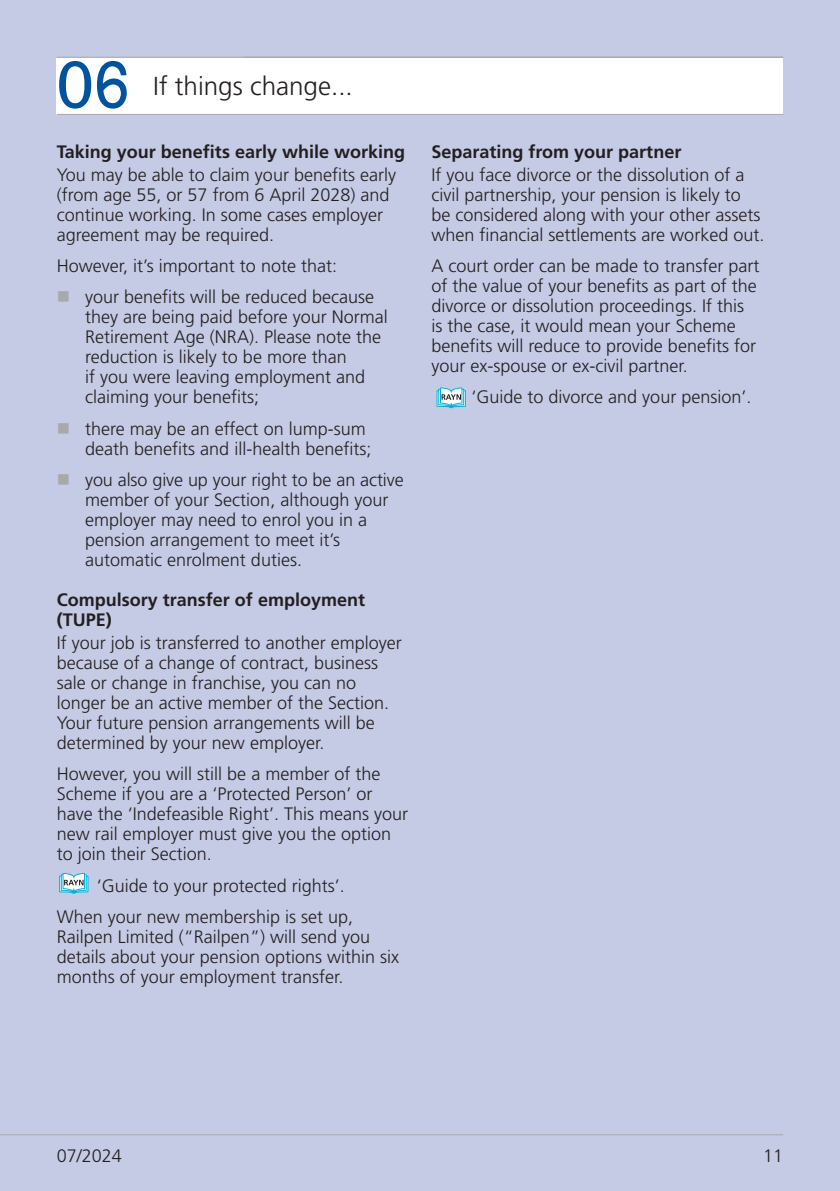
<style>
.page{position:relative;width:840px;height:1191px;background:#fff}
.page>*{position:absolute;margin:0;border:0;box-sizing:border-box;transform-origin:0 0}
.t1{font:26px "Frutiger LT 45 Lt";color:#231f20}
.t2{font:18px/20px "Frutiger LT 45 Lt";color:#231f20}
.t3{font:18px/20px "Frutiger LT 65 Bd";color:#231f20}
.s1{color:#a8a9ad}
</style>
<div class="page">
<div style="left:0;top:0;width:839px;height:1191px;background:#c5cbe5"></div>
<svg style="left:59px;top:873px;width:29px;height:20px"></svg>
<svg style="left:436px;top:387px;width:29px;height:21px"></svg>
<hr style="left:0;top:1134px;width:782px;height:1px;background:#a8a9ad">
<div style="left:57px;top:58px;width:725px;height:56px;background:#fff"></div>
<hr style="left:57px;top:57px;width:725px;height:1px;background:#a8a9ad">
<hr style="left:57px;top:114px;width:725px;height:1px;background:#a8a9ad">
<svg style="left:59px;top:61px;width:68px;height:48px"></svg>
<p class="t1" style="left:153px;top:72px;width:201px">If things change...</p>
<p class="t3" style="left:57px;top:142px;width:350px">Taking your benefits early while working</p>
<p class="t2" style="left:57px;top:165px;width:341px">You may be able to claim your benefits early (from age 55, or 57 from 6 April 2028) and continue working. In some cases employer agreement may be required.</p>
<p class="t2" style="left:57px;top:256px;width:282px">However, it’s important to note that:</p>
<p class="t2" style="left:85px;top:287px;width:304px;text-indent:-28px"><span class="s1">■</span> your benefits will be reduced because they are being paid before your Normal Retirement Age (NRA). Please note the reduction is likely to be more than<br>if you were leaving employment and claiming your benefits;</p>
<p class="t2" style="left:85px;top:419px;width:288px;text-indent:-28px"><span class="s1">■</span> there may be an effect on lump-sum death benefits and ill-health benefits;</p>
<p class="t2" style="left:85px;top:470px;width:320px;text-indent:-28px"><span class="s1">■</span> you also give up your right to be an active member of your Section, although your employer may need to enrol you in a pension arrangement to meet it’s automatic enrolment duties.</p>
<p class="t3" style="left:57px;top:590px;width:310px">Compulsory transfer of employment (TUPE)</p>
<p class="t2" style="left:57px;top:633px;width:346px">If your job is transferred to another employer because of a change of contract, business sale or change in franchise, you can no longer be an active member of the Section.<br>Your future pension arrangements will be determined by your new employer.</p>
<p class="t2" style="left:57px;top:764px;width:353px">However, you will still be a member of the Scheme if you are a ‘Protected Person’ or have the ‘Indefeasible Right’. This means your new rail employer must give you the option to join their Section.</p>
<p class="t2" style="left:97px;top:875px;width:249px">‘Guide to your protected rights’.</p>
<p class="t2" style="left:57px;top:907px;width:344px">When your new membership is set up, Railpen Limited (“Railpen”) will send you details about your pension options within six months of your employment transfer.</p>
<p class="t3" style="left:431px;top:142px;width:251px">Separating from your partner</p>
<p class="t2" style="left:431px;top:165px;width:334px">If you face divorce or the dissolution of a civil partnership, your pension is likely to<br>be considered along with your other assets when financial settlements are worked out.</p>
<p class="t2" style="left:431px;top:256px;width:329px">A court order can be made to transfer part of the value of your benefits as part of the divorce or dissolution proceedings. If this is the case, it would mean your Scheme benefits will reduce to provide benefits for your ex-spouse or ex-civil partner.</p>
<p class="t2" style="left:471px;top:387px;width:281px">‘Guide to divorce and your pension’.</p>
<p class="t2" style="left:57px;top:1145px;width:67px">07/2024</p>
<p class="t2" style="left:762px;top:1145px;width:22px">11</p>
</div>
